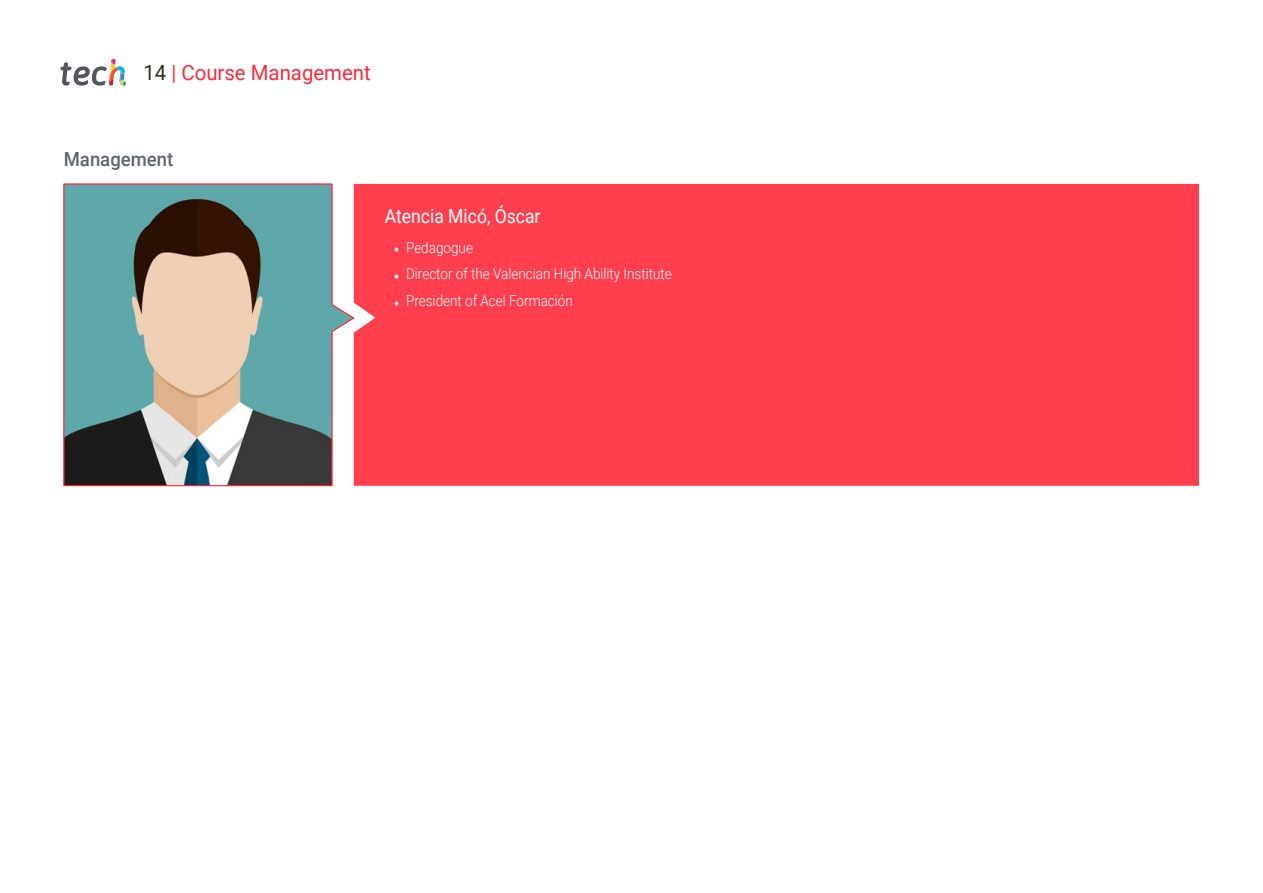
<style>
.page{position:relative;width:1263px;height:893px;background:#fff}
.page>*{position:absolute;margin:0;border:0;box-sizing:border-box;transform-origin:0 0}
.t1{font:21px "Roboto";color:#ff293a}
.t2{font:19.5px "Roboto";color:#fff;scale:.9 1}
.t3{font:500 19.5px "Roboto";color:#61646a;scale:.95 1}
.t4{font:300 15px/26.7px "Roboto";color:#fff;scale:.9 1}
.s1{color:#312e20}
</style>
<div class="page">
<svg style="left:61px;top:59px;width:65px;height:27px"></svg>
<div style="left:354px;top:184px;width:845px;height:302px;background:#ff3e4e"></div>
<svg style="left:64px;top:184px;width:290px;height:302px;background:#829a94"></svg>
<svg style="left:394px;top:247px;width:5px;height:5px"></svg>
<svg style="left:394px;top:274px;width:5px;height:5px"></svg>
<svg style="left:394px;top:301px;width:5px;height:5px"></svg>
<h1 class="t1" style="left:144px;top:57px;width:229px"><span class="s1">14</span> | Course Management</h1>
<h2 class="t3" style="left:64px;top:145px;width:117px">Management</h2>
<h2 class="t2" style="left:385px;top:202px;width:175px">Atencia Micó, Óscar</h2>
<p class="t4" style="left:406px;top:233px;width:297px">Pedagogue<br>Director of the Valencian High Ability Institute<br>President of Acel Formación</p>
</div>
